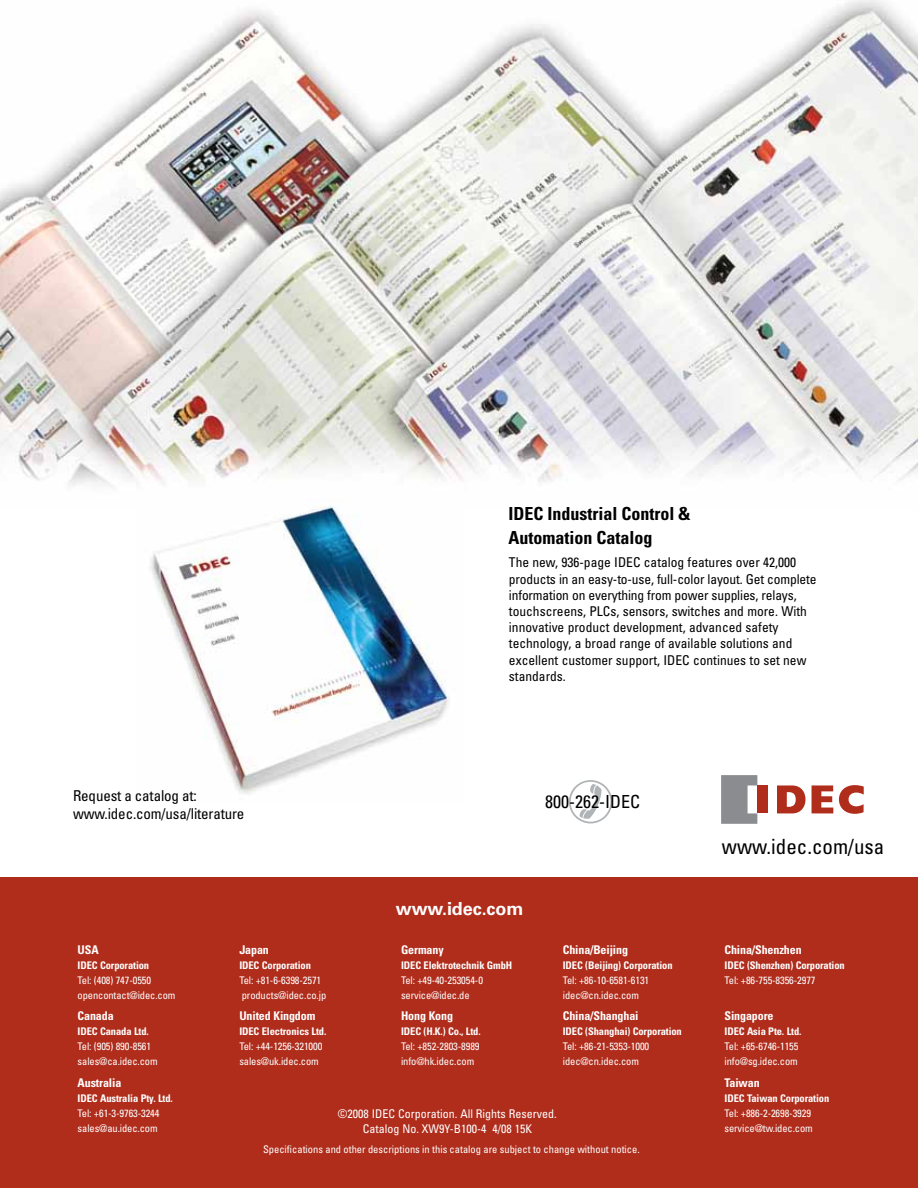
<style>
.page{position:relative;width:918px;height:1188px;background:#fff}
.page>*{position:absolute;margin:0;border:0;box-sizing:border-box;transform-origin:0 0}
.t1{font:condensed 21px "Univers LT Std";color:#000}
.t2{font:700 condensed 18px/24px "Univers LT Std";color:#000}
.t3{font:700 18px "Univers LT Std";letter-spacing:-.005em;color:#fff}
.t4{font:condensed 18px "Univers LT Std";color:#000}
.t5{font:condensed 15px/18px "Univers LT Std";letter-spacing:-.01em;color:#000}
.t6{font:condensed 13.5px/16.2px "Univers LT Std";color:#000}
.t7{font:700 condensed 12px "Univers LT Std";letter-spacing:-.01em;color:#fff}
.t8{font:condensed 12px/14.4px "Univers LT Std";color:#fff;text-align:center}
.t9{font:condensed 10.5px/15px "Univers LT Std";letter-spacing:-.01em;color:#fff}
.t10{font:700 condensed 10.5px "Univers LT Std";letter-spacing:-.01em;color:#fff}
</style>
<div class="page">
<img style="left:0;top:0;width:918px;height:487px">
<img style="left:150px;top:506px;width:299px;height:288px">
<div style="left:0;top:878px;width:918px;height:310px;background:#b02c1b"></div>
<svg style="left:721px;top:775px;width:36px;height:49px;background:#9c9ea0"></svg>
<svg style="left:777px;top:785px;width:29px;height:28px"></svg>
<svg style="left:812px;top:785px;width:21px;height:28px"></svg>
<div style="left:757px;top:785px;width:11px;height:28px;background:#b02c1b"></div>
<svg style="left:839px;top:785px;width:25px;height:29px"></svg>
<h2 class="t2" style="left:508px;top:502px;width:184px">IDEC Industrial Control &amp;<br>Automation Catalog</h2>
<p class="t6" style="left:509px;top:554px;width:309px">The new, 936-page IDEC catalog features over 42,000 products in an easy-to-use, full-color layout. Get complete information on everything from power supplies, relays, touchscreens, PLCs, sensors, switches and more. With innovative product development, advanced safety technology, a broad range of available solutions and excellent customer support, IDEC continues to set new standards.</p>
<h3 class="t5" style="left:73px;top:786px;width:173px">Request a catalog at: www.idec.com/usa/literature</h3>
<h2 class="t4" style="left:545px;top:790px;width:96px">800-262-IDEC</h2>
<p class="t7" style="left:78px;top:942px;width:23px">USA</p>
<p class="t10" style="left:78px;top:959px;width:73px">IDEC Corporation</p>
<p class="t9" style="left:78px;top:972px;width:99px">Tel: (408) 747-0550 opencontact@idec.com</p>
<p class="t7" style="left:78px;top:1009px;width:38px">Canada</p>
<p class="t10" style="left:78px;top:1025px;width:73px">IDEC Canada Ltd.</p>
<p class="t9" style="left:78px;top:1039px;width:82px">Tel: (905) 890-8561 sales@ca.idec.com</p>
<p class="t7" style="left:78px;top:1076px;width:45px">Australia</p>
<p class="t10" style="left:78px;top:1092px;width:97px">IDEC Australia Pty. Ltd.</p>
<p class="t9" style="left:78px;top:1106px;width:83px">Tel: +61-3-9763-3244 sales@au.idec.com</p>
<p class="t7" style="left:239px;top:942px;width:31px">Japan</p>
<p class="t10" style="left:239px;top:959px;width:73px">IDEC Corporation</p>
<p class="t9" style="left:239px;top:972px;width:88px">Tel: +81-6-6398-2571 products@idec.co.jp</p>
<p class="t7" style="left:239px;top:1009px;width:78px">United Kingdom</p>
<p class="t10" style="left:239px;top:1025px;width:89px">IDEC Electronics Ltd.</p>
<p class="t9" style="left:239px;top:1039px;width:85px">Tel: +44-1256-321000 sales@uk.idec.com</p>
<h2 class="t3" style="left:396px;top:898px;width:129px">www.idec.com</h2>
<p class="t7" style="left:401px;top:942px;width:44px">Germany</p>
<p class="t10" style="left:401px;top:959px;width:113px">IDEC Elektrotechnik GmbH</p>
<p class="t9" style="left:401px;top:972px;width:83px">Tel: +49-40-253054-0 service@idec.de</p>
<p class="t7" style="left:401px;top:1009px;width:53px">Hong Kong</p>
<p class="t10" style="left:401px;top:1025px;width:81px">IDEC (H.K.) Co., Ltd.</p>
<p class="t9" style="left:401px;top:1039px;width:80px">Tel: +852-2803-8989 info@hk.idec.com</p>
<p class="t7" style="left:563px;top:942px;width:67px">China/Beijing</p>
<p class="t10" style="left:563px;top:959px;width:111px">IDEC (Beijing) Corporation</p>
<p class="t9" style="left:563px;top:972px;width:88px">Tel: +86-10-6581-6131 idec@cn.idec.com</p>
<p class="t7" style="left:563px;top:1009px;width:77px">China/Shanghai</p>
<p class="t10" style="left:563px;top:1025px;width:121px">IDEC (Shanghai) Corporation</p>
<p class="t9" style="left:563px;top:1039px;width:88px">Tel: +86-21-5353-1000 idec@cn.idec.com</p>
<p class="t8" style="left:338px;top:1107px;width:220px">©2008 IDEC Corporation. All Rights Reserved.<br>Catalog No. XW9Y-B100-4 4/08 15K</p>
<p class="t9" style="left:263px;top:1141px;width:378px">Specifications and other descriptions in this catalog are subject to change without notice.</p>
<h1 class="t1" style="left:722px;top:833px;width:164px">www.idec.com/usa</h1>
<p class="t7" style="left:725px;top:942px;width:79px">China/Shenzhen</p>
<p class="t10" style="left:725px;top:959px;width:122px">IDEC (Shenzhen) Corporation</p>
<p class="t9" style="left:725px;top:972px;width:93px">Tel: +86-755-8356-2977</p>
<p class="t7" style="left:725px;top:1009px;width:51px">Singapore</p>
<p class="t10" style="left:725px;top:1025px;width:78px">IDEC Asia Pte. Ltd.</p>
<p class="t9" style="left:725px;top:1039px;width:75px">Tel: +65-6746-1155 info@sg.idec.com</p>
<p class="t7" style="left:725px;top:1076px;width:37px">Taiwan</p>
<p class="t10" style="left:725px;top:1092px;width:106px">IDEC Taiwan Corporation</p>
<p class="t9" style="left:725px;top:1106px;width:90px">Tel: +886-2-2698-3929 service@tw.idec.com</p>
</div>
